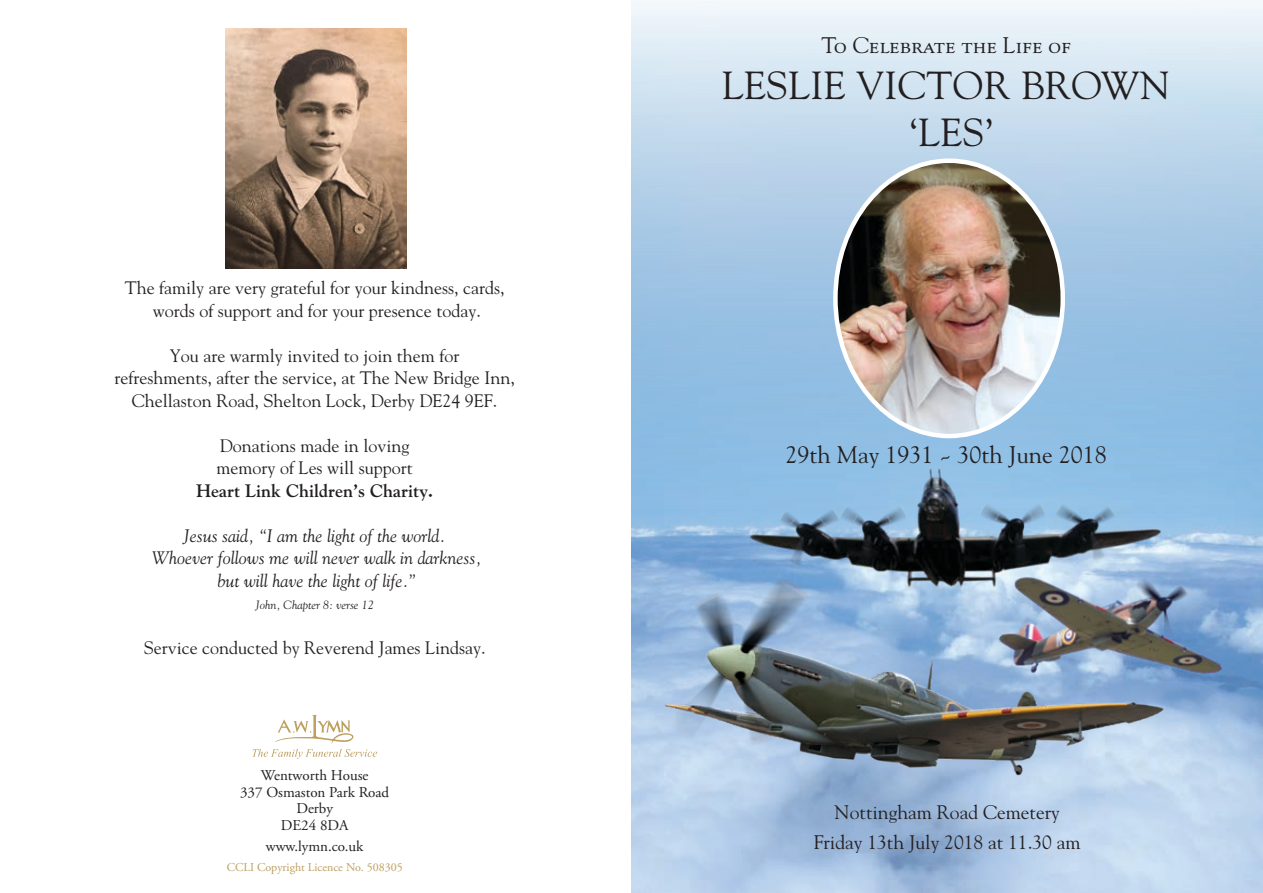
<style>
.page{position:relative;width:1263px;height:893px;background:#fff}
.page>*{position:absolute;margin:0;border:0;box-sizing:border-box;transform-origin:0 0}
.t1{font:39px/46.8px "Goudy";letter-spacing:.01em;color:#231f20;text-align:center}
.t2{font:24px "Goudy";color:#231f20}
.t3{font:22.5px "Goudy SC";letter-spacing:.01em;color:#231f20}
.t4{font:19.5px/30px "Goudy";color:#231f20;text-align:center}
.t5{font:18px/22.5px "Goudy";color:#231f20;text-align:center}
.t6{font:italic 18px/22.5px "Goudy";color:#231f20;text-align:center}
.t7{font:700 18px "Goudy";color:#231f20}
.t8{font:15px/16.5px "Adobe Garamond Pro";color:#231f20;text-align:center}
.t9{font:12px "Adobe Garamond Pro";color:#bd9f5f}
.t10{font:italic 12px "Goudy";color:#231f20}
.s1{font-family:"Adobe Garamond Pro"}
</style>
<div class="page">
<img style="left:631px;top:1px;width:632px;height:892px">
<img style="left:726px;top:464px;width:446px;height:111px">
<img style="left:835px;top:163px;width:228px;height:273px">
<img style="left:989px;top:563px;width:246px;height:125px">
<img style="left:660px;top:575px;width:518px;height:208px">
<svg style="left:252px;top:715px;width:125px;height:44px"></svg>
<img style="left:225px;top:28px;width:181px;height:241px">
<p class="t5" style="left:125px;top:277px;width:381px">The family are very grateful for your kindness, cards, words of support and for your presence today.</p>
<p class="t5" style="left:114px;top:344px;width:402px">You are warmly invited to join them for<br>refreshments, after the service, at The New Bridge Inn,<br>Chellaston Road, Shelton Lock, Derby DE24 9EF.</p>
<p class="t5" style="left:217px;top:434px;width:197px;text-align:left">Donations made in loving memory of Les will support</p>
<p class="t7" style="left:196px;top:480px;width:239px">Heart Link Children’s Charity.</p>
<p class="t6" style="left:152px;top:524px;width:331px">Jesus said, “I am the light of the world.<br>Whoever follows me will never walk in darkness, but will have the light of life.”</p>
<p class="t10" style="left:256px;top:598px;width:119px">John, Chapter 8: verse 12</p>
<p class="t5" style="left:144px;top:637px;width:343px">Service conducted by Reverend James Lindsay.</p>
<p class="t8" style="left:240px;top:768px;width:151px">Wentworth House<br>337 Osmaston Park Road<br>Derby<br>DE24 8DA</p>
<p class="t8" style="left:266px;top:838px;width:99px">www.lymn.co.uk</p>
<p class="t9" style="left:227px;top:860px;width:178px">CCLI Copyright Licence No. 508305</p>
<p class="t3" style="left:821px;top:32px;width:251px">To Celebrate the Life of</p>
<h1 class="t1" style="left:722px;top:62px;width:450px">LESLIE VICTOR BROWN ‘LES’</h1>
<h2 class="t2" style="left:786px;top:440px;width:323px">29th May 1931 <span class="s1">~</span> 30th June 2018</h2>
<p class="t4" style="left:814px;top:797px;width:268px">Nottingham Road Cemetery<br>Friday 13th July 2018 at 11.30 am</p>
</div>
